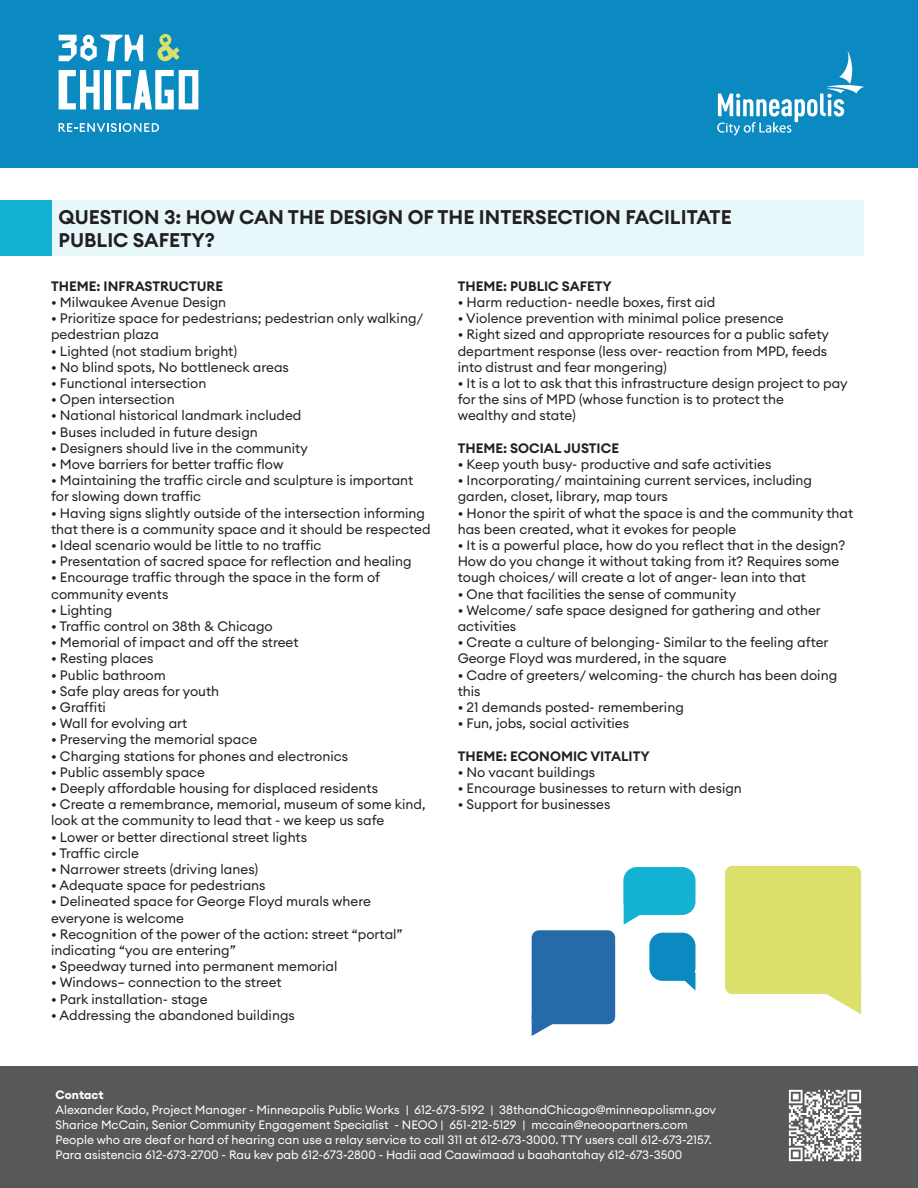
<style>
.page{position:relative;width:918px;height:1188px;background:#fff}
.page>*{position:absolute;margin:0;border:0;box-sizing:border-box;transform-origin:0 0}
.t1{font:600 19.5px/23.4px "Euclid Circular A";color:#231f20}
.t2{font:13.5px/16.2px "Euclid Circular A";color:#231f20}
.t3{font:600 13.5px "Euclid Circular A";color:#231f20}
.t4{font:12px/15px "Euclid Circular A";color:#fff}
.t5{font:700 12px "Euclid Circular A";letter-spacing:-.005em;color:#fff}
</style>
<div class="page">
<div style="left:0;top:0;width:918px;height:168px;background:#0a8ac0"></div>
<svg style="left:59px;top:70px;width:41px;height:39px"></svg>
<div style="left:105px;top:70px;width:6px;height:39px;background:#fff"></div>
<svg style="left:116px;top:70px;width:82px;height:39px"></svg>
<svg style="left:59px;top:35px;width:84px;height:26px"></svg>
<svg style="left:157px;top:34px;width:23px;height:27px"></svg>
<svg style="left:59px;top:123px;width:100px;height:9px"></svg>
<svg style="left:717px;top:51px;width:147px;height:85px"></svg>
<div style="left:0;top:1066px;width:918px;height:122px;background:#57585a"></div>
<img style="left:788px;top:1089px;width:74px;height:73px">
<div style="left:52px;top:200px;width:812px;height:55px;background:#e7f7fa"></div>
<div style="left:0;top:200px;width:51px;height:55px;background:#13b2d3"></div>
<div style="left:725px;top:866px;width:136px;height:128px;background:#dbe06b;border-radius:7px"></div>
<svg style="left:825px;top:989px;width:36px;height:25px"></svg>
<div style="left:532px;top:930px;width:83px;height:94px;background:#266ba9;border-radius:7px"></div>
<svg style="left:532px;top:1019px;width:22px;height:17px"></svg>
<div style="left:623px;top:867px;width:72px;height:48px;background:#13b2d3;border-radius:14px"></div>
<svg style="left:624px;top:908px;width:16px;height:17px"></svg>
<div style="left:649px;top:933px;width:46px;height:48px;background:#0a8ac0;border-radius:13px"></div>
<svg style="left:683px;top:972px;width:12px;height:18px"></svg>
<h1 class="t1" style="left:59px;top:205px;width:675px">QUESTION 3: HOW CAN THE DESIGN OF THE INTERSECTION FACILITATE<br>PUBLIC SAFETY?</h1>
<p class="t3" style="left:51px;top:277px;width:174px">THEME: INFRASTRUCTURE</p>
<p class="t2" style="left:51px;top:294px;width:177px">• Milwaukee Avenue Design</p>
<p class="t2" style="left:51px;top:310px;width:374px">• Prioritize space for pedestrians; pedestrian only walking/ pedestrian plaza</p>
<p class="t2" style="left:51px;top:342px;width:188px">• Lighted (not stadium bright)</p>
<p class="t2" style="left:51px;top:359px;width:239px">• No blind spots, No bottleneck areas</p>
<p class="t2" style="left:51px;top:375px;width:157px">• Functional intersection</p>
<p class="t2" style="left:51px;top:391px;width:125px">• Open intersection</p>
<p class="t2" style="left:51px;top:407px;width:252px">• National historical landmark included</p>
<p class="t2" style="left:51px;top:423px;width:208px">• Buses included in future design</p>
<p class="t2" style="left:51px;top:440px;width:258px">• Designers should live in the community</p>
<p class="t2" style="left:51px;top:456px;width:234px">• Move barriers for better traffic flow</p>
<p class="t2" style="left:51px;top:472px;width:364px">• Maintaining the traffic circle and sculpture is important for slowing down traffic</p>
<p class="t2" style="left:51px;top:504px;width:381px">• Having signs slightly outside of the intersection informing that there is a community space and it should be respected</p>
<p class="t2" style="left:51px;top:537px;width:272px">• Ideal scenario would be little to no traffic</p>
<p class="t2" style="left:51px;top:553px;width:362px">• Presentation of sacred space for reflection and healing</p>
<p class="t2" style="left:51px;top:569px;width:331px">• Encourage traffic through the space in the form of community events</p>
<p class="t2" style="left:51px;top:602px;width:63px">• Lighting</p>
<p class="t2" style="left:51px;top:618px;width:223px">• Traffic control on 38th &amp; Chicago</p>
<p class="t2" style="left:51px;top:634px;width:249px">• Memorial of impact and off the street</p>
<p class="t2" style="left:51px;top:650px;width:104px">• Resting places</p>
<p class="t2" style="left:51px;top:666px;width:116px">• Public bathroom</p>
<p class="t2" style="left:51px;top:683px;width:170px">• Safe play areas for youth</p>
<p class="t2" style="left:51px;top:699px;width:56px">• Graffiti</p>
<p class="t2" style="left:51px;top:715px;width:138px">• Wall for evolving art</p>
<p class="t2" style="left:51px;top:731px;width:208px">• Preserving the memorial space</p>
<p class="t2" style="left:51px;top:747px;width:299px">• Charging stations for phones and electronics</p>
<p class="t2" style="left:51px;top:764px;width:156px">• Public assembly space</p>
<p class="t2" style="left:51px;top:780px;width:329px">• Deeply affordable housing for displaced residents</p>
<p class="t2" style="left:51px;top:796px;width:376px">• Create a remembrance, memorial, museum of some kind, look at the community to lead that - we keep us safe</p>
<p class="t2" style="left:51px;top:828px;width:258px">• Lower or better directional street lights</p>
<p class="t2" style="left:51px;top:845px;width:89px">• Traffic circle</p>
<p class="t2" style="left:51px;top:861px;width:209px">• Narrower streets (driving lanes)</p>
<p class="t2" style="left:51px;top:877px;width:216px">• Adequate space for pedestrians</p>
<p class="t2" style="left:51px;top:893px;width:321px">• Delineated space for George Floyd murals where everyone is welcome</p>
<p class="t2" style="left:51px;top:926px;width:353px">• Recognition of the power of the action: street “portal” indicating “you are entering”</p>
<p class="t2" style="left:51px;top:958px;width:288px">• Speedway turned into permanent memorial</p>
<p class="t2" style="left:51px;top:974px;width:232px">• Windows– connection to the street</p>
<p class="t2" style="left:51px;top:990px;width:158px">• Park installation- stage</p>
<p class="t2" style="left:51px;top:1007px;width:245px">• Addressing the abandoned buildings</p>
<p class="t3" style="left:458px;top:277px;width:156px">THEME: PUBLIC SAFETY</p>
<p class="t2" style="left:458px;top:294px;width:259px">• Harm reduction- needle boxes, first aid</p>
<p class="t2" style="left:458px;top:310px;width:327px">• Violence prevention with minimal police presence</p>
<p class="t2" style="left:458px;top:326px;width:373px">• Right sized and appropriate resources for a public safety department response (less over- reaction from MPD, feeds into distrust and fear mongering)</p>
<p class="t2" style="left:458px;top:375px;width:392px">• It is a lot to ask that this infrastructure design project to pay for the sins of MPD (whose function is to protect the<br>wealthy and state)</p>
<p class="t3" style="left:458px;top:439px;width:163px">THEME: SOCIAL JUSTICE</p>
<p class="t2" style="left:458px;top:456px;width:315px">• Keep youth busy- productive and safe activities</p>
<p class="t2" style="left:458px;top:472px;width:356px">• Incorporating/ maintaining current services, including garden, closet, library, map tours</p>
<p class="t2" style="left:458px;top:504px;width:397px">• Honor the spirit of what the space is and the community that has been created, what it evokes for people</p>
<p class="t2" style="left:458px;top:537px;width:389px">• It is a powerful place, how do you reflect that in the design?<br>How do you change it without taking from it? Requires some tough choices/ will create a lot of anger- lean into that</p>
<p class="t2" style="left:458px;top:585px;width:280px">• One that facilities the sense of community</p>
<p class="t2" style="left:458px;top:602px;width:365px">• Welcome/ safe space designed for gathering and other activities</p>
<p class="t2" style="left:458px;top:634px;width:372px">• Create a culture of belonging- Similar to the feeling after<br>George Floyd was murdered, in the square</p>
<p class="t2" style="left:458px;top:666px;width:381px">• Cadre of greeters/ welcoming- the church has been doing this</p>
<p class="t2" style="left:458px;top:699px;width:228px">• 21 demands posted- remembering</p>
<p class="t2" style="left:458px;top:715px;width:173px">• Fun, jobs, social activities</p>
<p class="t3" style="left:458px;top:747px;width:194px">THEME: ECONOMIC VITALITY</p>
<p class="t2" style="left:458px;top:764px;width:139px">• No vacant buildings</p>
<p class="t2" style="left:458px;top:780px;width:286px">• Encourage businesses to return with design</p>
<p class="t2" style="left:458px;top:796px;width:154px">• Support for businesses</p>
<p class="t5" style="left:56px;top:1087px;width:50px">Contact</p>
<p class="t4" style="left:56px;top:1102px;width:662px">Alexander Kado, Project Manager - Minneapolis Public Works | 612-673-5192 | 38thandChicago@minneapolismn.gov Sharice McCain, Senior Community Engagement Specialist - NEOO | 651-212-5129 | mccain@neoopartners.com People who are deaf or hard of hearing can use a relay service to call 311 at 612-673-3000. TTY users call 612-673-2157.<br>Para asistencia 612-673-2700 - Rau kev pab 612-673-2800 - Hadii aad Caawimaad u baahantahay 612-673-3500</p>
</div>
